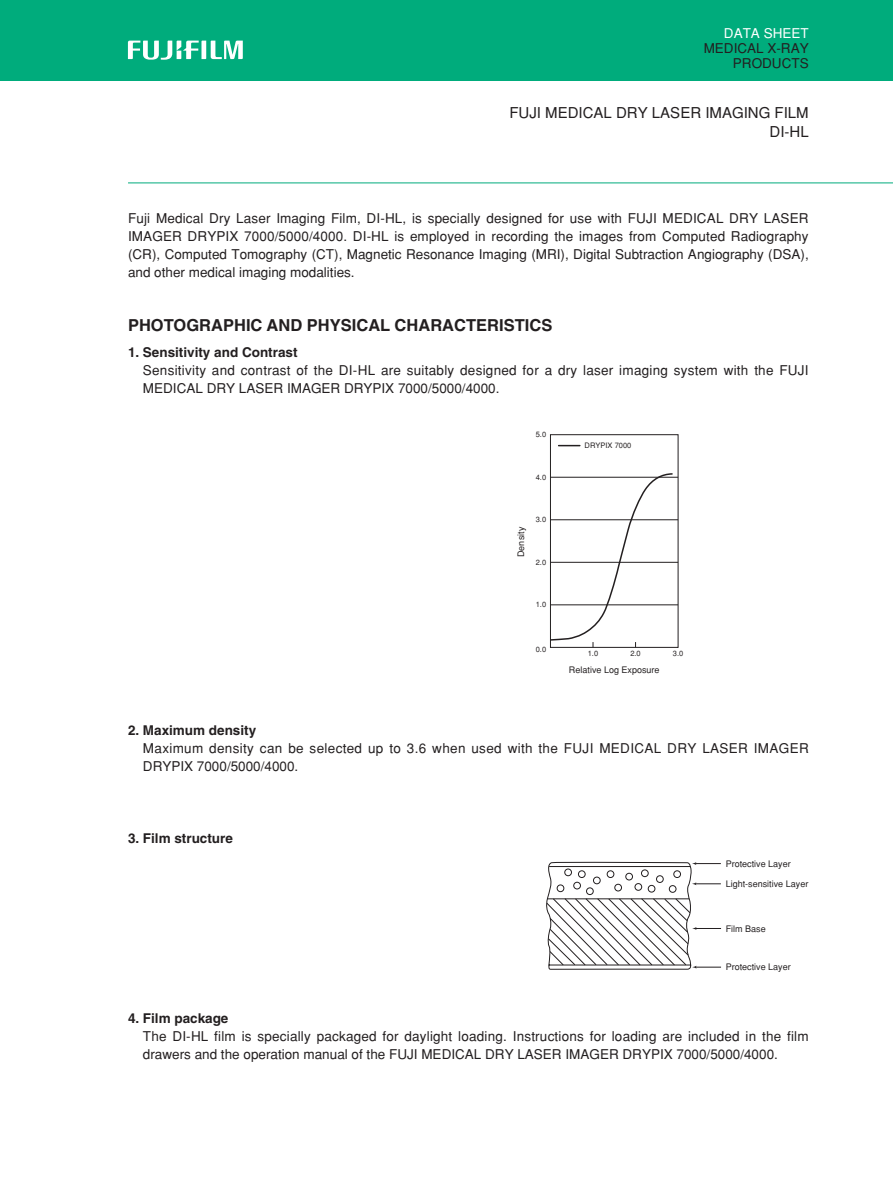
<style>
.page{position:relative;width:893px;height:1190px;background:#fff}
.page>*{position:absolute;margin:0;border:0;box-sizing:border-box;transform-origin:0 0}
.t1{font:700 16.5px "Helvetica";color:#231f20}
.t2{font:15px/18.8px "Helvetica";color:#231f20;text-align:right}
.t3{font:13.5px/18px "Helvetica";letter-spacing:.015em;color:#231f20}
.t4{font:700 13.5px "Helvetica";color:#231f20}
.t5{font:13.5px "Helvetica";color:#fff}
.t6{font:9px "Helvetica";color:#231f20}
.t7{font:500 7.5px "Gothic BBB";color:#231f20}
</style>
<div class="page">
<div style="left:0;top:0;width:892px;height:81px;background:#00ac7c"></div>
<svg style="left:128px;top:41px;width:115px;height:19px"></svg>
<hr style="left:128px;top:182px;width:764px;height:1px;background:#00ac7c">
<svg style="left:546px;top:861px;width:175px;height:109px"></svg>
<div style="left:550px;top:434px;width:128px;height:213px;border:1px solid #231f20"></div>
<svg style="left:550px;top:472px;width:123px;height:175px"></svg>
<hr style="left:550px;top:604px;width:128px;height:1px;background:#231f20">
<hr style="left:550px;top:562px;width:128px;height:1px;background:#231f20">
<hr style="left:550px;top:519px;width:128px;height:1px;background:#231f20">
<hr style="left:550px;top:477px;width:128px;height:1px;background:#231f20">
<svg style="left:558px;top:445px;width:22px;height:1px"></svg>
<p class="t5" style="left:724px;top:28px;width:86px">DATA SHEET</p>
<p class="t3" style="left:703px;top:42px;width:107px;line-height:15px;text-align:right">MEDICAL X-RAY<br>PRODUCTS</p>
<p class="t2" style="left:509px;top:105px;width:301px">FUJI MEDICAL DRY LASER IMAGING FILM<br>DI-HL</p>
<p class="t3" style="left:128px;top:210px;width:682px;text-align:justify">Fuji Medical Dry Laser Imaging Film, DI-HL, is specially designed for use with FUJI MEDICAL DRY LASER IMAGER DRYPIX 7000/5000/4000. DI-HL is employed in recording the images from Computed Radiography (CR), Computed Tomography (CT), Magnetic Resonance Imaging (MRI), Digital Subtraction Angiography (DSA), and other medical imaging modalities.</p>
<p class="t1" style="left:128px;top:319px;width:426px">PHOTOGRAPHIC AND PHYSICAL CHARACTERISTICS</p>
<p class="t4" style="left:128px;top:347px;width:171px">1. Sensitivity and Contrast</p>
<p class="t3" style="left:143px;top:362px;width:667px">Sensitivity and contrast of the DI-HL are suitably designed for a dry laser imaging system with the FUJI<br>MEDICAL DRY LASER IMAGER DRYPIX 7000/5000/4000.</p>
<p class="t7" style="left:535px;top:431px;width:12px">5.0</p>
<p class="t7" style="left:535px;top:474px;width:12px">4.0</p>
<p class="t6" style="left:517px;top:557px;width:32px;rotate:-90deg">Density</p>
<p class="t7" style="left:535px;top:516px;width:12px">3.0</p>
<p class="t7" style="left:535px;top:559px;width:12px">2.0</p>
<p class="t7" style="left:535px;top:601px;width:12px">1.0</p>
<p class="t7" style="left:535px;top:646px;width:12px">0.0</p>
<p class="t7" style="left:584px;top:442px;width:48px">DRYPIX 7000</p>
<p class="t7" style="left:587px;top:650px;width:12px">1.0</p>
<p class="t7" style="left:630px;top:650px;width:12px">2.0</p>
<p class="t7" style="left:673px;top:650px;width:12px">3.0</p>
<p class="t6" style="left:569px;top:666px;width:92px">Relative Log Exposure</p>
<p class="t4" style="left:128px;top:725px;width:130px">2. Maximum density</p>
<p class="t3" style="left:143px;top:740px;width:667px">Maximum density can be selected up to 3.6 when used with the FUJI MEDICAL DRY LASER IMAGER<br>DRYPIX 7000/5000/4000.</p>
<p class="t4" style="left:128px;top:833px;width:106px">3. Film structure</p>
<p class="t6" style="left:725px;top:860px;width:67px">Protective Layer</p>
<p class="t6" style="left:725px;top:880px;width:84px">Light-sensitive Layer</p>
<p class="t6" style="left:725px;top:925px;width:41px">Film Base</p>
<p class="t6" style="left:725px;top:964px;width:67px">Protective Layer</p>
<p class="t4" style="left:128px;top:1013px;width:102px">4. Film package</p>
<p class="t3" style="left:143px;top:1028px;width:667px">The DI-HL film is specially packaged for daylight loading. Instructions for loading are included in the film drawers and the operation manual of the FUJI MEDICAL DRY LASER IMAGER DRYPIX 7000/5000/4000.</p>
</div>
